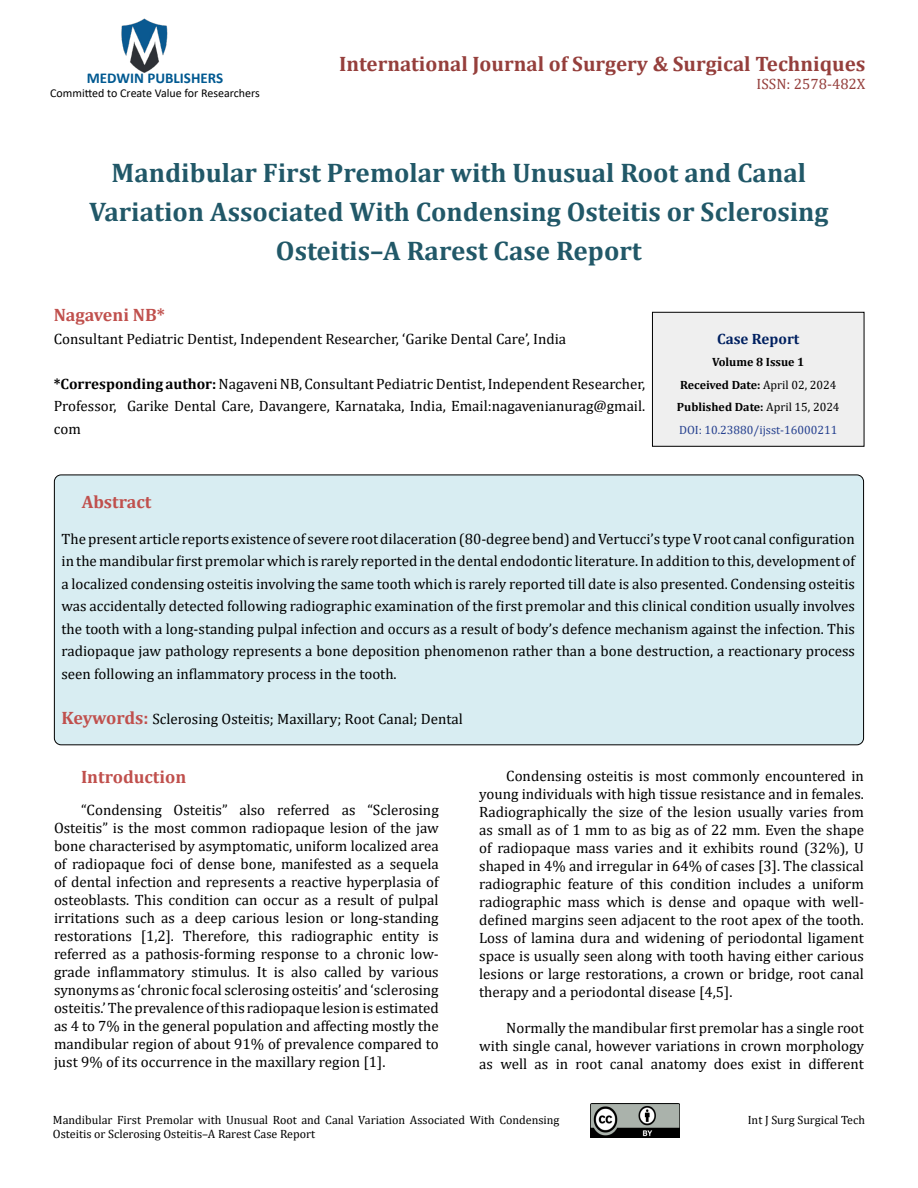
<style>
.page{position:relative;width:918px;height:1188px;background:#fff}
.page>*{position:absolute;margin:0;border:0;box-sizing:border-box;transform-origin:0 0}
.t1{font:700 27px/39px "Cambria";color:#215868;text-align:center}
.t2{font:700 21px "Cambria";color:#953f3c}
.t3{font:700 18px "Cambria";color:#c0504d}
.t4{font:15px/18px "Cambria";color:#000;text-align:justify}
.t5{font:700 15px "Calibri";color:#005991}
.t6{font:15px "Cambria";color:#953f3c}
.t7{font:700 15px "Cambria";color:#002060}
.t8{font:12px/14.4px "Cambria";color:#000}
.t9{font:700 12px/22.5px "Cambria";color:#000;text-align:center}
.t10{font:12px "Calibri";color:#000}
.s1{font-weight:700}
.s2{font-weight:400}
.s3{font-weight:400;color:#25408f}
.s4{font-weight:700;font-size:18px;color:#c0504d}
</style>
<div class="page">
<img style="left:121px;top:18px;width:47px;height:55px">
<img style="left:591px;top:1104px;width:88px;height:33px">
<div style="left:652px;top:312px;width:212px;height:134px;background:#efefef"></div>
<div style="left:652px;top:312px;width:212px;height:135px;border:1px solid #000"></div>
<div style="left:54px;top:475px;width:810px;height:270px;background:#d8edf2;border-radius:7px"></div>
<p class="t5" style="left:87px;top:67px;width:138px">MEDWIN PUBLISHERS</p>
<p class="t10" style="left:50px;top:85px;width:211px">Committed to Create Value for Researchers</p>
<h2 class="t2" style="left:339px;top:49px;width:528px">International Journal of Surgery &amp; Surgical Techniques</h2>
<p class="t6" style="left:757px;top:75px;width:110px">ISSN: 2578-482X</p>
<h1 class="t1" style="left:89px;top:152px;width:741px">Mandibular First Premolar with Unusual Root and Canal<br>Variation Associated With Condensing Osteitis or Sclerosing<br>Osteitis–A Rarest Case Report</h1>
<p class="t3" style="left:54px;top:302px;width:113px">Nagaveni NB*</p>
<p class="t4" style="left:54px;top:329px;width:514px">Consultant Pediatric Dentist, Independent Researcher, ‘Garike Dental Care’, India</p>
<p class="t4" style="left:54px;top:372px;width:593px;line-height:22.5px"><span class="s1">*Corresponding author:</span> Nagaveni NB, Consultant Pediatric Dentist, Independent Researcher, Professor, Garike Dental Care, Davangere, Karnataka, India, Email:nagavenianurag@gmail. com</p>
<p class="t7" style="left:717px;top:328px;width:84px">Case Report</p>
<p class="t9" style="left:677px;top:351px;width:164px">Volume 8 Issue 1<br>Received Date: <span class="s2">April 02, 2024<br></span>Published Date: <span class="s2">April 15, 2024<br></span><span class="s3">DOI: 10.23880/ijsst-16000211</span></p>
<p class="t3" style="left:82px;top:489px;width:71px">Abstract</p>
<p class="t4" style="left:62px;top:528px;width:795px;line-height:22.5px">The present article reports existence of severe root dilaceration (80-degree bend) and Vertucci’s type V root canal configuration in the mandibular first premolar which is rarely reported in the dental endodontic literature. In addition to this, development of a localized condensing osteitis involving the same tooth which is rarely reported till date is also presented. Condensing osteitis was accidentally detected following radiographic examination of the first premolar and this clinical condition usually involves the tooth with a long-standing pulpal infection and occurs as a result of body’s defence mechanism against the infection. This radiopaque jaw pathology represents a bone deposition phenomenon rather than a bone destruction, a reactionary process seen following an inflammatory process in the tooth.</p>
<p class="t4" style="left:62px;top:710px;width:403px"><span class="s4">Keywords:</span> Sclerosing Osteitis; Maxillary; Root Canal; Dental</p>
<p class="t3" style="left:81px;top:764px;width:107px">Introduction</p>
<p class="t4" style="left:54px;top:800px;width:386px;text-indent:27px">“Condensing Osteitis” also referred as “Sclerosing Osteitis” is the most common radiopaque lesion of the jaw bone characterised by asymptomatic, uniform localized area of radiopaque foci of dense bone, manifested as a sequela of dental infection and represents a reactive hyperplasia of osteoblasts. This condition can occur as a result of pulpal irritations such as a deep carious lesion or long-standing restorations [1,2]. Therefore, this radiographic entity is referred as a pathosis-forming response to a chronic low&shy;grade inflammatory stimulus. It is also called by various synonyms as ‘chronic focal sclerosing osteitis’ and ‘sclerosing osteitis.’ The prevalence of this radiopaque lesion is estimated as 4 to 7% in the general population and affecting mostly the mandibular region of about 91% of prevalence compared to just 9% of its occurrence in the maxillary region [1].</p>
<p class="t4" style="left:479px;top:767px;width:386px;text-indent:27px">Condensing osteitis is most commonly encountered in young individuals with high tissue resistance and in females.<br>Radiographically the size of the lesion usually varies from as small as of 1 mm to as big as of 22 mm. Even the shape of radiopaque mass varies and it exhibits round (32%), U shaped in 4% and irregular in 64% of cases [3]. The classical radiographic feature of this condition includes a uniform radiographic mass which is dense and opaque with well&shy;defined margins seen adjacent to the root apex of the tooth.<br>Loss of lamina dura and widening of periodontal ligament space is usually seen along with tooth having either carious lesions or large restorations, a crown or bridge, root canal therapy and a periodontal disease [4,5].</p>
<p class="t4" style="left:479px;top:1019px;width:386px;text-indent:27px">Normally the mandibular first premolar has a single root with single canal, however variations in crown morphology as well as in root canal anatomy does exist in different</p>
<p class="t8" style="left:53px;top:1113px;width:508px">Mandibular First Premolar with Unusual Root and Canal Variation Associated With Condensing<br>Osteitis or Sclerosing Osteitis–A Rarest Case Report</p>
<p class="t8" style="left:748px;top:1113px;width:119px">Int J Surg Surgical Tech</p>
</div>
